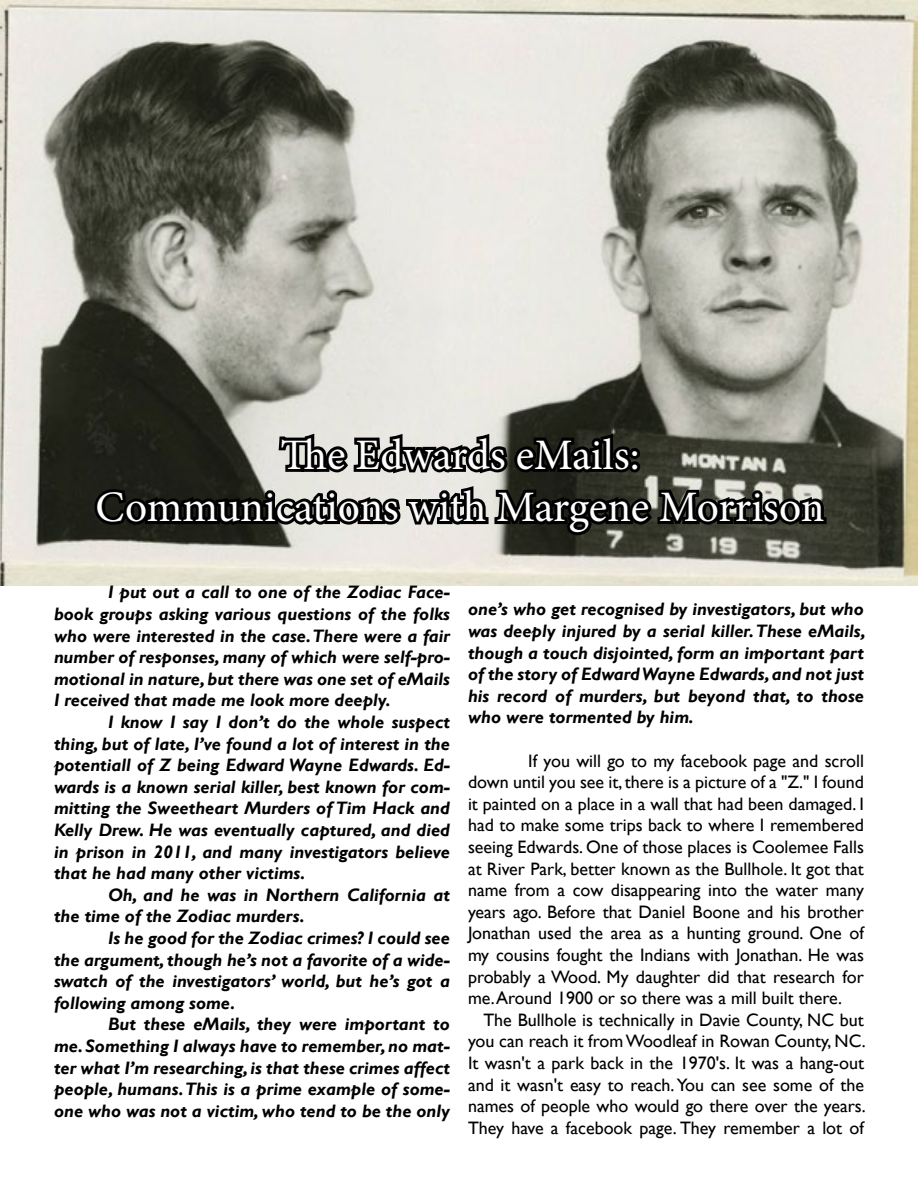
<style>
.page{position:relative;width:918px;height:1188px;background:#fff}
.page>*{position:absolute;margin:0;border:0;box-sizing:border-box;transform-origin:0 0}
.t1{font:43.5px/52.2px "Minion Pro";letter-spacing:-.005em;color:#fff;text-align:center}
.t2{font:italic 700 18px/21.6px "Gill Sans";color:#000;text-align:justify}
.t3{font:18px/21.6px "Gill Sans";color:#000;text-align:justify}
</style>
<div class="page">
<img style="left:0;top:0;width:918px;height:585px">
<svg style="left:91px;top:429px;width:739px;height:157px;background:#72716a"></svg>
<h1 class="t1" style="left:96px;top:429px;width:731px">The Edwards eMails:<br>Communications with Margene Morrison</h1>
<p class="t2" style="left:54px;top:582px;width:398px;text-indent:54px">I put out a call to one of the Zodiac Face&shy;book groups asking various questions of the folks who were interested in the case. There were a fair number of responses, many of which were self-pro&shy;motional in nature, but there was one set of eMails I received that made me look more deeply.</p>
<p class="t2" style="left:54px;top:712px;width:398px;text-indent:54px">I know I say I don’t do the whole suspect thing, but of late, I’ve found a lot of interest in the potentiall of Z being Edward Wayne Edwards. Ed&shy;wards is a known serial killer, best known for com&shy;mitting the Sweetheart Murders of Tim Hack and Kelly Drew. He was eventually captured, and died in prison in 2011, and many investigators believe that he had many other victims.</p>
<p class="t2" style="left:54px;top:884px;width:398px;text-indent:54px">Oh, and he was in Northern California at the time of the Zodiac murders.</p>
<p class="t2" style="left:54px;top:928px;width:398px;text-indent:54px">Is he good for the Zodiac crimes? I could see the argument, though he’s not a favorite of a wide&shy;swatch of the investigators’ world, but he’s got a following among some.</p>
<p class="t2" style="left:54px;top:1014px;width:398px;text-indent:54px">But these eMails, they were important to me. Something I always have to remember, no mat&shy;ter what I’m researching, is that these crimes affect people, humans. This is a prime example of some&shy;one who was not a victim, who tend to be the only</p>
<p class="t2" style="left:468px;top:599px;width:399px">one’s who get recognised by investigators, but who was deeply injured by a serial killer. These eMails, though a touch disjointed, form an important part of the story of Edward Wayne Edwards, and not just his record of murders, but beyond that, to those who were tormented by him.</p>
<p class="t3" style="left:468px;top:750px;width:398px;text-indent:60px">If you will go to my facebook page and scroll down until you see it, there is a picture of a "Z." I found it painted on a place in a wall that had been damaged. I had to make some trips back to where I remembered seeing Edwards. One of those places is Coolemee Falls at River Park, better known as the Bullhole. It got that name from a cow disappearing into the water many years ago. Before that Daniel Boone and his brother Jonathan used the area as a hunting ground. One of my cousins fought the Indians with Jonathan. He was probably a Wood. My daughter did that research for me. Around 1900 or so there was a mill built there.</p>
<p class="t3" style="left:468px;top:1009px;width:399px;text-indent:15px">The Bullhole is technically in Davie County, NC but you can reach it from Woodleaf in Rowan County, NC.<br>It wasn't a park back in the 1970's. It was a hang-out and it wasn't easy to reach. You can see some of the names of people who would go there over the years.<br>They have a facebook page. They remember a lot of</p>
</div>
